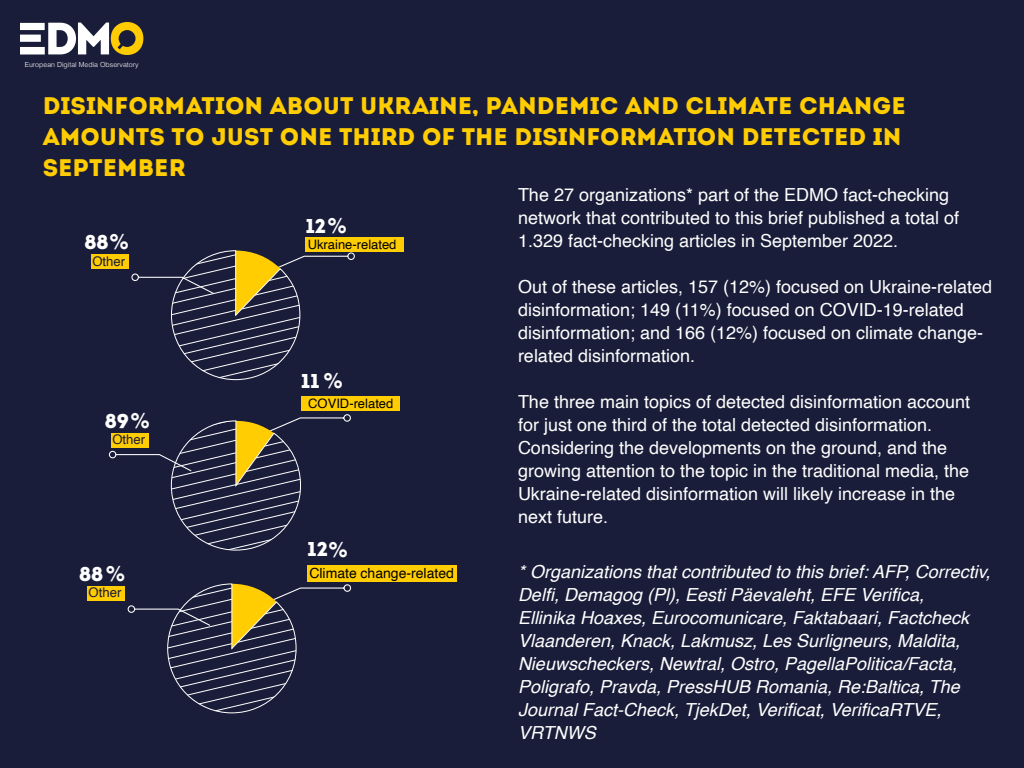
<style>
.page{position:relative;width:1024px;height:768px;background:#1a1d39}
.page>*{position:absolute;margin:0;border:0;box-sizing:border-box;transform-origin:0 0}
.t1{font:24px/31px "Intro Demo Black Caps";color:#ffcd02}
.t2{font:20px "Intro Demo Black Caps";letter-spacing:.005em;color:#fff}
.t3{font:18px/23px "Helvetica";color:#fff}
.t4{font:italic 18px/23px "Helvetica";color:#fff}
.t5{font:14px "Helvetica";color:#000}
.t6{font:13.3px "Helvetica";color:#1c1c3a}
.t7{font:13px "Helvetica";color:#000}
.t8{font:300 7px "Helvetica";color:#fff}
.s1{font-family:"Helvetica";font-weight:700;font-size:21.5px}
</style>
<div class="page">
<svg style="left:20px;top:22px;width:123px;height:33px"></svg>
<div style="left:305px;top:238px;width:98px;height:14px;background:#ffcd02"></div>
<div style="left:91px;top:254px;width:38px;height:14px;background:#ffcd02"></div>
<div style="left:308px;top:565px;width:149px;height:16px;background:#ffcd02"></div>
<div style="left:301px;top:397px;width:99px;height:14px;background:#ffcd02"></div>
<svg style="left:108px;top:414px;width:243px;height:137px"></svg>
<svg style="left:131px;top:250px;width:224px;height:131px"></svg>
<div style="left:87px;top:586px;width:38px;height:14px;background:#ffcd02"></div>
<svg style="left:127px;top:583px;width:224px;height:131px"></svg>
<p class="t8" style="left:25px;top:62px;width:115px">European Digital Media Observatory</p>
<h1 class="t1" style="left:43px;top:90px;width:865px">DISINFORMATION ABOUT UKRAINE, PANDEMIC AND CLIMATE CHANGE<br>AMOUNTS TO JUST ONE THIRD OF THE DISINFORMATION DETECTED IN<br>SEPTEMBER</h1>
<p class="t3" style="left:518px;top:185px;width:443px">The 27 organizations* part of the EDMO fact-checking network that contributed to this brief published a total of<br>1.329 fact-checking articles in September 2022.</p>
<p class="t3" style="left:518px;top:277px;width:476px">Out of these articles, 157 (12%) focused on Ukraine-related disinformation; 149 (11%) focused on COVID-19-related disinformation; and 166 (12%) focused on climate change&shy;related disinformation.</p>
<p class="t3" style="left:518px;top:392px;width:454px">The three main topics of detected disinformation account for just one third of the total detected disinformation.<br>Considering the developments on the ground, and the growing attention to the topic in the traditional media, the Ukraine-related disinformation will likely increase in the next future.</p>
<p class="t2" style="left:306px;top:214px;width:42px">12<span class="s1">%</span></p>
<p class="t2" style="left:84px;top:230px;width:46px">88<span class="s1">%</span></p>
<p class="t7" style="left:308px;top:239px;width:90px">Ukraine-related</p>
<p class="t6" style="left:92px;top:255px;width:34px">Other</p>
<p class="t2" style="left:302px;top:368px;width:43px">11<span class="s1">%</span></p>
<p class="t7" style="left:308px;top:398px;width:87px">COVID-related</p>
<p class="t2" style="left:105px;top:409px;width:46px">89<span class="s1">%</span></p>
<p class="t6" style="left:112px;top:434px;width:34px">Other</p>
<p class="t2" style="left:79px;top:562px;width:47px">88<span class="s1">%</span></p>
<p class="t6" style="left:89px;top:587px;width:34px">Other</p>
<p class="t2" style="left:308px;top:537px;width:41px">12<span class="s1">%</span></p>
<p class="t5" style="left:309px;top:567px;width:146px">Climate change-related</p>
<p class="t4" style="left:518px;top:562px;width:474px">* Organizations that contributed to this brief: AFP, Correctiv, Delfi, Demagog (Pl), Eesti Päevaleht, EFE Verifica,<br>Ellinika Hoaxes, Eurocomunicare, Faktabaari, Factcheck Vlaanderen, Knack, Lakmusz, Les Surligneurs, Maldita, Nieuwscheckers, Newtral, Ostro, PagellaPolitica/Facta, Poligrafo, Pravda, PressHUB Romania, Re:Baltica, The Journal Fact-Check, TjekDet, Verificat, VerificaRTVE, VRTNWS</p>
</div>
